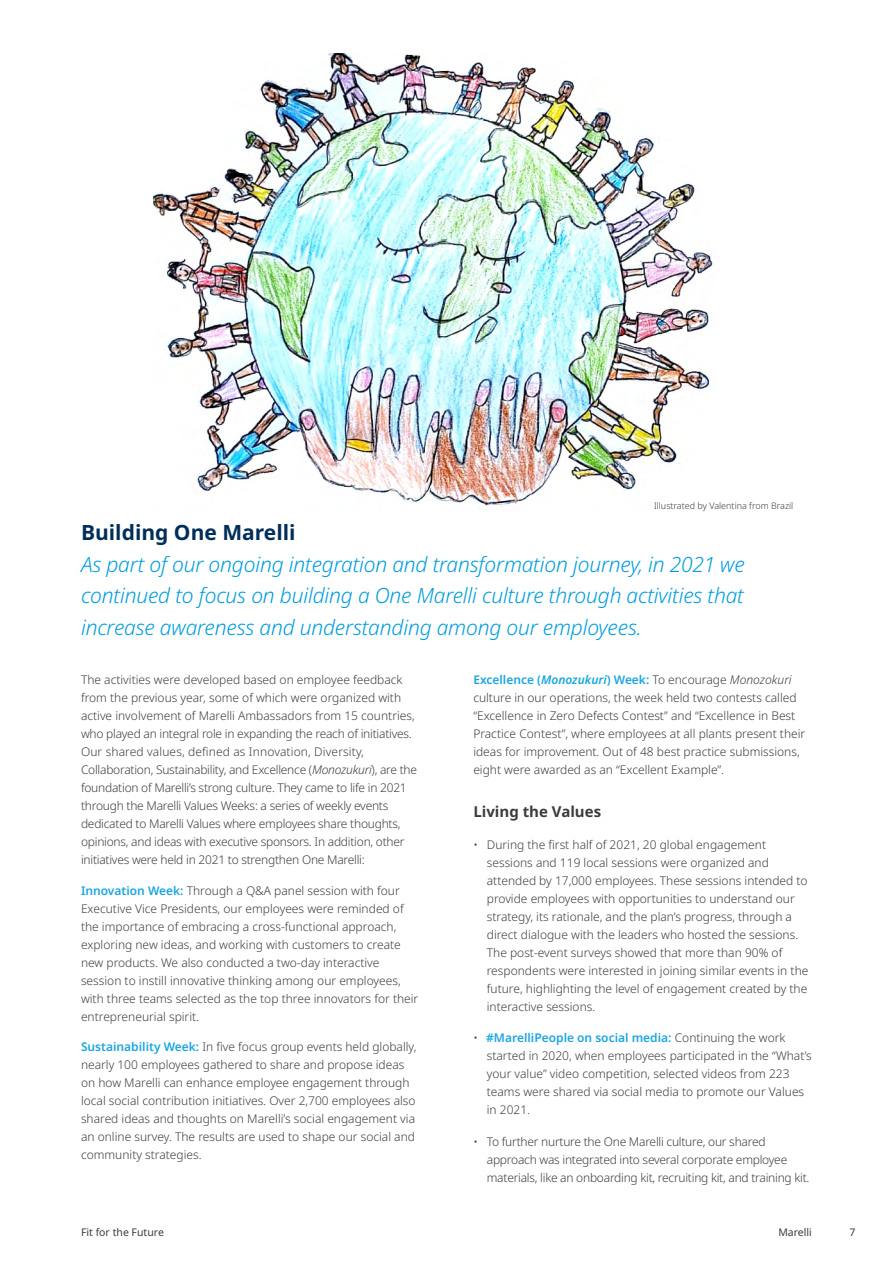
<style>
.page{position:relative;width:893px;height:1263px;background:#fff}
.page>*{position:absolute;margin:0;border:0;box-sizing:border-box;transform-origin:0 0}
.t1{font:italic 300 21px/31.5px "Noto Sans";letter-spacing:-.01em;color:#009cde;text-align:justify}
.t2{font:700 21px "Noto Sans";color:#002e5a}
.t3{font:700 15px "Noto Sans";color:#3c3c3b}
.t4{font:300 12px/18px "Noto Sans";color:#3c3c3b}
.t5{font:300 12px/18px "Noto Sans";letter-spacing:-.02em;color:#3c3c3b}
.t6{font:10.5px "Noto Sans";color:#3c3c3b}
.t7{font:300 9px "Noto Sans";color:#3c3c3b}
.s1{font-style:italic}
.s2{font-weight:600;color:#1aa6e1}
.s3{font-weight:600;font-style:italic;color:#1aa6e1}
</style>
<div class="page">
<img style="left:153px;top:54px;width:560px;height:452px">
<p class="t7" style="left:654px;top:500px;width:141px">Illustrated by Valentina from Brazil</p>
<h1 class="t2" style="left:81px;top:518px;width:216px">Building One Marelli</h1>
<h1 class="t1" style="left:81px;top:549px;width:665px">As part of our ongoing integration and transformation journey, in 2021 we continued to focus on building a One Marelli culture through activities that increase awareness and understanding among our employees.</h1>
<p class="t5" style="left:81px;top:671px;width:338px">The activities were developed based on employee feedback from the previous year, some of which were organized with active involvement of Marelli Ambassadors from 15 countries, who played an integral role in expanding the reach of initiatives.<br>Our shared values, defined as Innovation, Diversity, Collaboration, Sustainability, and Excellence (<span class="s1">Monozukuri</span>), are the foundation of Marelli’s strong culture. They came to life in 2021 through the Marelli Values Weeks: a series of weekly events dedicated to Marelli Values where employees share thoughts, opinions, and ideas with executive sponsors. In addition, other initiatives were held in 2021 to strengthen One Marelli:</p>
<p class="t4" style="left:81px;top:882px;width:339px"><span class="s2">Innovation Week:</span> Through a Q&amp;A panel session with four Executive Vice Presidents, our employees were reminded of the importance of embracing a cross-functional approach, exploring new ideas, and working with customers to create new products. We also conducted a two-day interactive session to instill innovative thinking among our employees, with three teams selected as the top three innovators for their entrepreneurial spirit.</p>
<p class="t4" style="left:81px;top:1038px;width:337px"><span class="s2">Sustainability Week:</span> In five focus group events held globally, nearly 100 employees gathered to share and propose ideas on how Marelli can enhance employee engagement through local social contribution initiatives. Over 2,700 employees also shared ideas and thoughts on Marelli’s social engagement via an online survey. The results are used to shape our social and community strategies.</p>
<p class="t4" style="left:473px;top:671px;width:333px"><span class="s2">Excellence (</span><span class="s3">Monozukuri</span><span class="s2">) Week:</span> To encourage <span class="s1">Monozokuri </span>culture in our operations, the week held two contests called “Excellence in Zero Defects Contest” and “Excellence in Best Practice Contest”, where employees at all plants present their ideas for improvement. Out of 48 best practice submissions, eight were awarded as an “Excellent Example”.</p>
<p class="t3" style="left:473px;top:801px;width:129px">Living the Values</p>
<p class="t4" style="left:487px;top:836px;width:323px;text-indent:-14px">• During the first half of 2021, 20 global engagement sessions and 119 local sessions were organized and attended by 17,000 employees. These sessions intended to provide employees with opportunities to understand our strategy, its rationale, and the plan’s progress, through a direct dialogue with the leaders who hosted the sessions.<br>The post-event surveys showed that more than 90% of respondents were interested in joining similar events in the future, highlighting the level of engagement created by the interactive sessions.</p>
<p class="t4" style="left:487px;top:1029px;width:326px;text-indent:-14px">• <span class="s2">#MarelliPeople on social media:</span> Continuing the work started in 2020, when employees participated in the “What’s your value” video competition, selected videos from 223 teams were shared via social media to promote our Values in 2021.</p>
<p class="t5" style="left:487px;top:1133px;width:324px;text-indent:-14px">• To further nurture the One Marelli culture, our shared approach was integrated into several corporate employee materials, like an onboarding kit, recruiting kit, and training kit.</p>
<p class="t6" style="left:81px;top:1225px;width:84px">Fit for the Future</p>
<p class="t6" style="left:778px;top:1225px;width:35px">Marelli</p>
<p class="t6" style="left:849px;top:1225px;width:8px">7</p>
</div>
